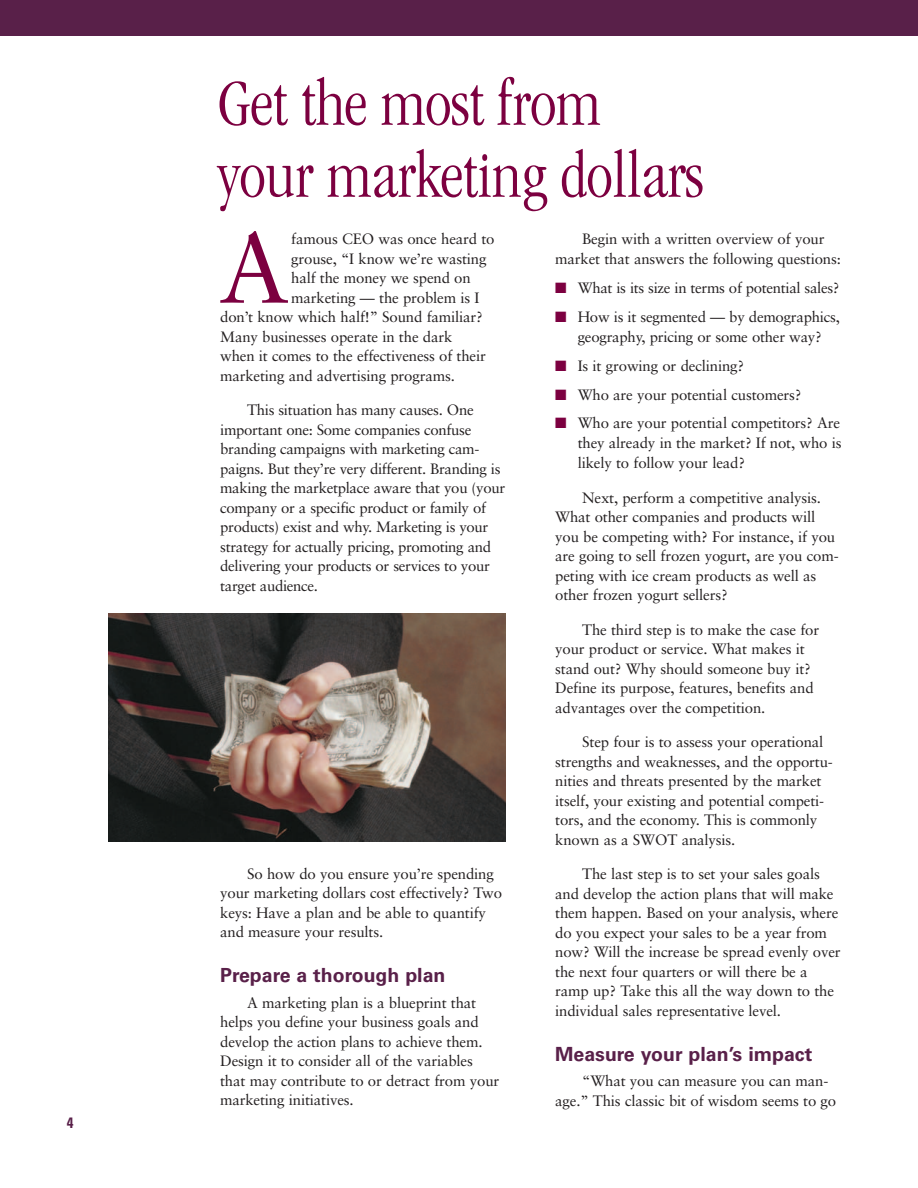
<style>
.page{position:relative;width:918px;height:1188px;background:#fff}
.page>*{position:absolute;margin:0;border:0;box-sizing:border-box;transform-origin:0 0}
.t1{font:98.85px "Sabon";color:#7c0040}
.t2{font:300 condensed 67.5px/72px "Garamond";letter-spacing:-.01em;color:#7c0040}
.t3{font:700 19.5px "Univers";color:#592049}
.t4{font:15px/19.5px "Sabon";letter-spacing:-.01em;color:#231f20}
.t5{font:700 condensed 15px "Univers";color:#592049}
.s1{color:#7c0040}
</style>
<div class="page">
<div style="left:0;top:0;width:918px;height:36px;background:#592049"></div>
<img style="left:108px;top:614px;width:398px;height:227px">
<p class="t5" style="left:67px;top:1114px;width:8px">4</p>
<h2 class="t2" style="left:218px;top:68px;width:488px">Get the most from your marketing dollars</h2>
<h1 class="t1" style="left:219px;top:209px;width:73px">A</h1>
<p class="t4" style="left:291px;top:229px;width:205px">famous CEO was once heard to</p>
<p class="t4" style="left:291px;top:249px;width:197px">grouse, “I know we’re wasting</p>
<p class="t4" style="left:291px;top:268px;width:181px">half the money we spend on</p>
<p class="t4" style="left:291px;top:288px;width:190px">marketing — the problem is I</p>
<p class="t4" style="left:220px;top:307px;width:264px">don’t know which half!” Sound familiar?</p>
<p class="t4" style="left:220px;top:327px;width:234px">Many businesses operate in the dark</p>
<p class="t4" style="left:220px;top:346px;width:267px">when it comes to the effectiveness of their</p>
<p class="t4" style="left:220px;top:366px;width:236px">marketing and advertising programs.</p>
<p class="t4" style="left:220px;top:400px;width:287px;text-indent:27px">This situation has many causes. One important one: Some companies confuse branding campaigns with marketing cam&shy;paigns. But they’re very different. Branding is making the marketplace aware that you (your company or a specific product or family of products) exist and why. Marketing is your strategy for actually pricing, promoting and delivering your products or services to your target audience.</p>
<p class="t4" style="left:220px;top:864px;width:283px;text-indent:27px">So how do you ensure you’re spending your marketing dollars cost effectively? Two keys: Have a plan and be able to quantify and measure your results.</p>
<h3 class="t3" style="left:220px;top:964px;width:227px">Prepare a thorough plan</h3>
<p class="t4" style="left:220px;top:993px;width:281px;text-indent:27px">A marketing plan is a blueprint that helps you define your business goals and develop the action plans to achieve them.<br>Design it to consider all of the variables that may contribute to or detract from your marketing initiatives.</p>
<p class="t4" style="left:555px;top:229px;width:287px;text-indent:27px">Begin with a written overview of your market that answers the following questions:</p>
<p class="t4" style="left:555px;top:278px;width:286px"><span class="s1">■</span> What is its size in terms of potential sales?</p>
<p class="t4" style="left:555px;top:306px;width:286px;line-height:20px;text-align:center"><span class="s1">■</span> How is it segmented — by demographics, geography, pricing or some other way?</p>
<p class="t4" style="left:555px;top:355px;width:191px"><span class="s1">■</span> Is it growing or declining?</p>
<p class="t4" style="left:555px;top:384px;width:248px"><span class="s1">■</span> Who are your potential customers?</p>
<p class="t4" style="left:578px;top:413px;width:265px;line-height:20px;text-align:justify;text-indent:-22px"><span class="s1">■</span> Who are your potential competitors? Are they already in the market? If not, who is likely to follow your lead?</p>
<p class="t4" style="left:555px;top:488px;width:285px;text-indent:27px">Next, perform a competitive analysis.<br>What other companies and products will you be competing with? For instance, if you are going to sell frozen yogurt, are you com&shy;peting with ice cream products as well as other frozen yogurt sellers?</p>
<p class="t4" style="left:555px;top:620px;width:266px;text-indent:27px">The third step is to make the case for your product or service. What makes it stand out? Why should someone buy it?<br>Define its purpose, features, benefits and advantages over the competition.</p>
<p class="t4" style="left:555px;top:732px;width:279px;text-indent:27px">Step four is to assess your operational strengths and weaknesses, and the opportu&shy;nities and threats presented by the market itself, your existing and potential competi&shy;tors, and the economy. This is commonly known as a SWOT analysis.</p>
<p class="t4" style="left:555px;top:864px;width:287px;text-indent:27px">The last step is to set your sales goals and develop the action plans that will make them happen. Based on your analysis, where do you expect your sales to be a year from now? Will the increase be spread evenly over the next four quarters or will there be a ramp up? Take this all the way down to the individual sales representative level.</p>
<h3 class="t3" style="left:555px;top:1043px;width:259px">Measure your plan’s impact</h3>
<p class="t4" style="left:555px;top:1071px;width:283px;text-indent:27px">“What you can measure you can man&shy;age.” This classic bit of wisdom seems to go</p>
</div>
